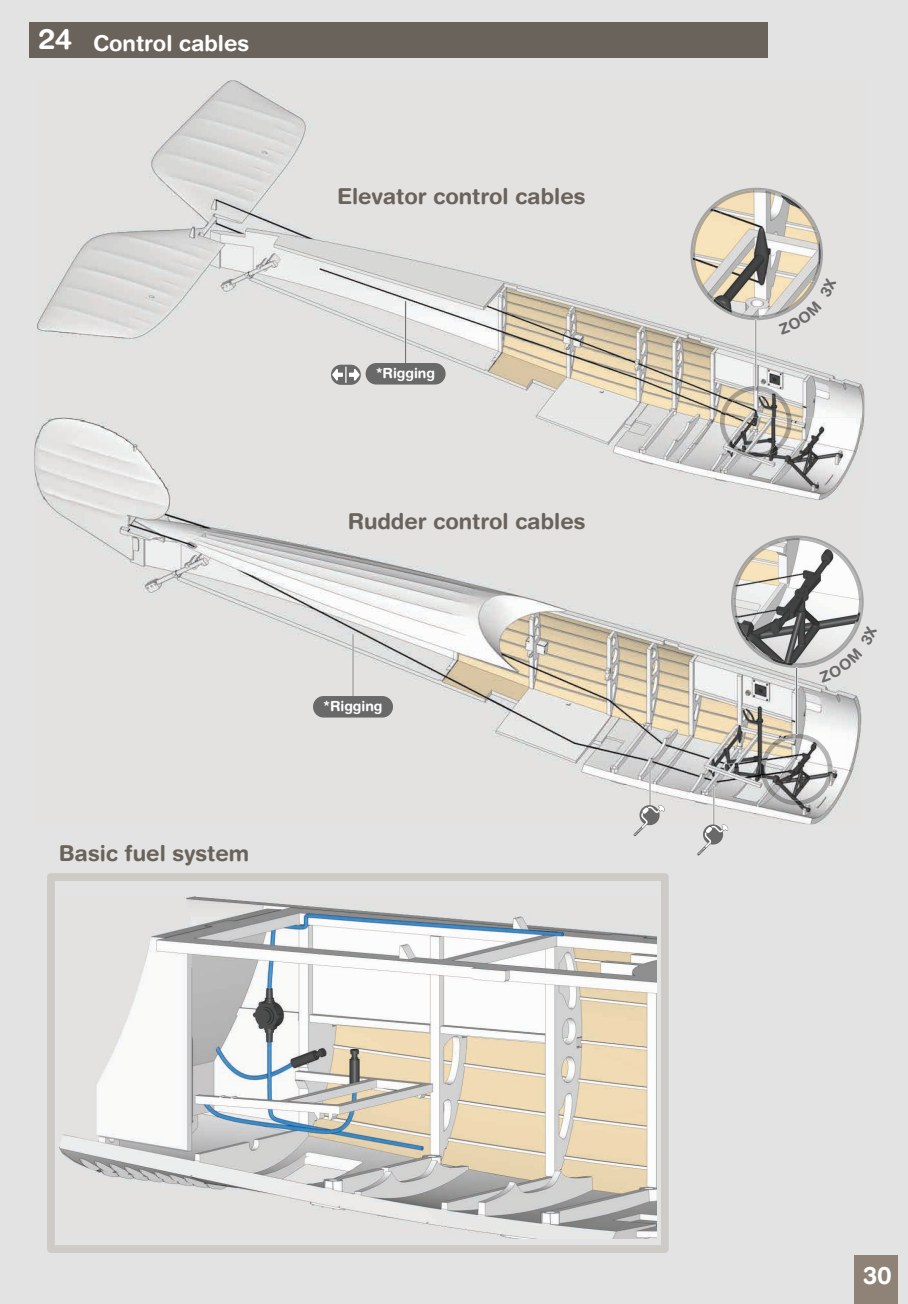
<style>
.page{position:relative;width:908px;height:1304px;background:#fff}
.page>*{position:absolute;margin:0;border:0;box-sizing:border-box;transform-origin:0 0}
.t1{font:700 28px "Helvetica Rounded LT";color:#fff}
.t2{font:700 24px "Helvetica Rounded LT";color:#fff}
.t3{font:700 22px "Helvetica Rounded LT";color:#6a635c}
.t4{font:700 22px "Helvetica Rounded LT";color:#fff}
.t5{font:700 14px "Helvetica Rounded LT";color:#fff}
</style>
<div class="page">
<div style="left:0;top:0;width:907px;height:1304px;background:#e2e3e2"></div>
<div style="left:854px;top:1256px;width:43px;height:48px;background:#8f8377"></div>
<img style="left:34px;top:433px;width:826px;height:391px">
<img style="left:37px;top:80px;width:827px;height:359px">
<img style="left:37px;top:418px;width:823px;height:82px">
<svg style="left:47px;top:873px;width:621px;height:380px"></svg>
<div style="left:29px;top:22px;width:738px;height:36px;background:#6a635c"></div>
<img style="left:727px;top:535px;width:133px;height:133px">
<img style="left:727px;top:538px;width:133px;height:128px">
<img style="left:760px;top:734px;width:72px;height:71px">
<svg style="left:795px;top:667px;width:2px;height:68px"></svg>
<img style="left:686px;top:188px;width:139px;height:132px">
<img style="left:686px;top:190px;width:139px;height:128px">
<img style="left:719px;top:386px;width:72px;height:72px">
<svg style="left:754px;top:319px;width:2px;height:68px"></svg>
<svg style="left:633px;top:766px;width:31px;height:70px"></svg>
<svg style="left:696px;top:785px;width:31px;height:70px"></svg>
<svg style="left:331px;top:300px;width:114px;height:85px"></svg>
<svg style="left:313px;top:633px;width:80px;height:85px"></svg>
<svg style="left:818px;top:584px;width:46px;height:98px"></svg>
<svg style="left:777px;top:278px;width:59px;height:57px"></svg>
<p class="t1" style="left:38px;top:22px;width:35px">24</p>
<p class="t4" style="left:93px;top:30px;width:158px">Control cables</p>
<p class="t3" style="left:59px;top:840px;width:192px">Basic fuel system</p>
<p class="t3" style="left:337px;top:183px;width:250px">Elevator control cables</p>
<p class="t5" style="left:376px;top:365px;width:60px">*Rigging</p>
<p class="t3" style="left:347px;top:508px;width:239px">Rudder control cables</p>
<p class="t5" style="left:323px;top:698px;width:60px">*Rigging</p>
<p class="t2" style="left:862px;top:1261px;width:30px">30</p>
</div>
